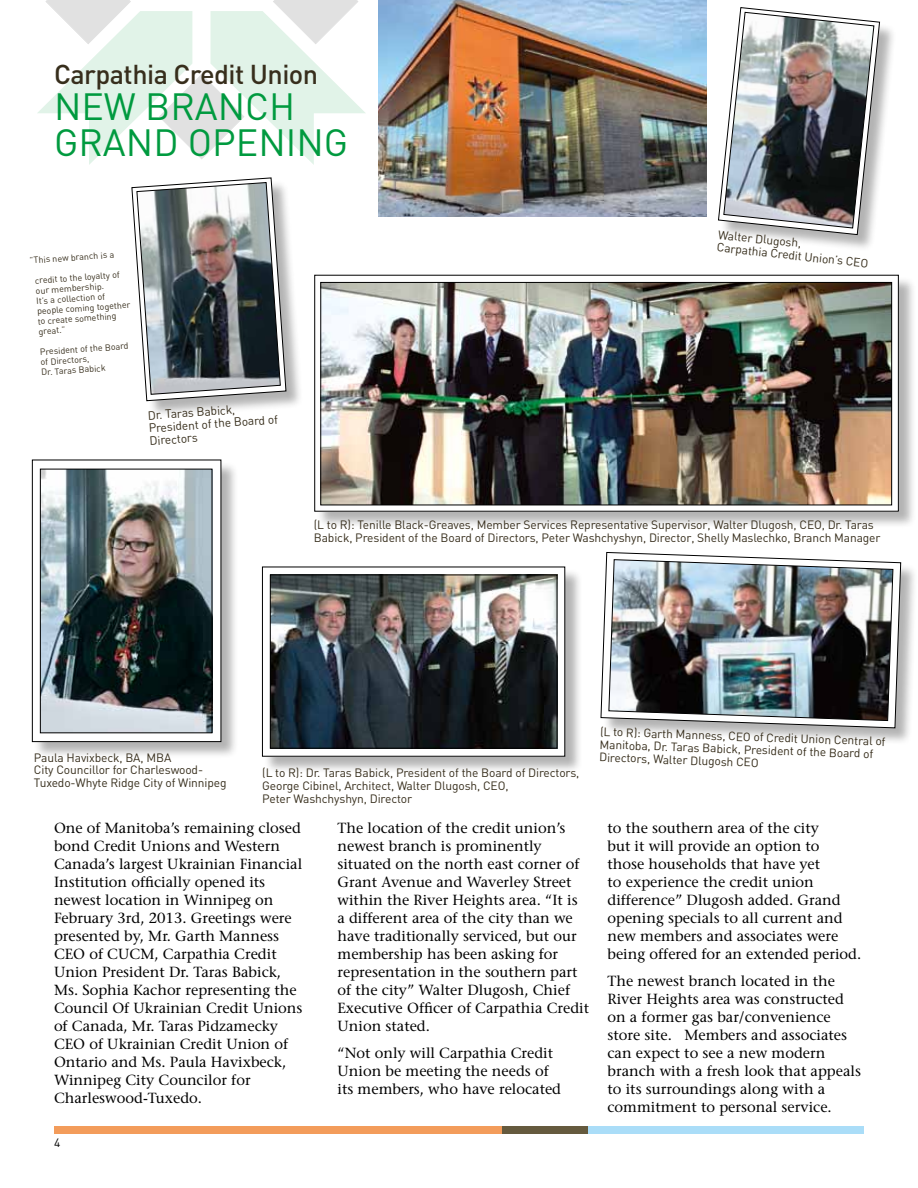
<style>
.page{position:relative;width:918px;height:1188px;background:#fff}
.page>*{position:absolute;margin:0;border:0;box-sizing:border-box;transform-origin:0 0}
.t1{font:37.5px "DIN";color:#009a3f}
.t2{font:500 27px "DIN";letter-spacing:-.02em;color:#372e1c}
.t3{font:14.7px/18px "Stone Serif";color:#000}
.t4{font:12px/12.8px "DIN";letter-spacing:-.01em;color:#372e1c}
.t5{font:12px "DIN";color:#000}
.t6{font:9px/10.2px "DIN";color:#372e1c}
</style>
<div class="page">
<div style="left:588px;top:1126px;width:276px;height:8px;background:#aaddf8"></div>
<div style="left:502px;top:1126px;width:86px;height:8px;background:#655a3e"></div>
<div style="left:54px;top:1126px;width:448px;height:8px;background:#f39c5b"></div>
<svg style="left:38px;top:0;width:327px;height:165px"></svg>
<img style="left:378px;top:0;width:328px;height:217px">
<div style="left:33px;top:461px;width:206px;height:298px;background:#000;opacity:.3"></div>
<div style="left:32px;top:460px;width:189px;height:282px;background:#fff"></div>
<div style="left:32px;top:460px;width:189px;height:282px;border:1px solid #000"></div>
<img style="left:42px;top:471px;width:168px;height:260px">
<div style="left:40px;top:469px;width:172px;height:264px;border:1px solid #000"></div>
<div style="left:316px;top:276px;width:600px;height:253px;background:#000;opacity:.3"></div>
<svg style="left:317px;top:277px;width:580px;height:232px"></svg>
<img style="left:323px;top:284px;width:567px;height:219px">
<div style="left:321px;top:282px;width:571px;height:223px;border:1px solid #000"></div>
<div style="left:602px;top:554px;width:316px;height:191px;background:#000;opacity:.3"></div>
<svg style="left:601px;top:552px;width:300px;height:176px"></svg>
<img style="left:609px;top:559px;width:284px;height:162px">
<div style="left:264px;top:568px;width:319px;height:206px;background:#000;opacity:.3"></div>
<div style="left:262px;top:567px;width:303px;height:189px;background:#fff"></div>
<img style="left:272px;top:577px;width:283px;height:169px">
<div style="left:270px;top:575px;width:287px;height:173px;border:1px solid #000"></div>
<div style="left:133px;top:179px;width:170px;height:239px;background:#000;opacity:.3"></div>
<img style="left:132px;top:178px;width:154px;height:223px">
<div style="left:720px;top:9px;width:176px;height:242px;background:#000;opacity:.3"></div>
<img style="left:718px;top:7px;width:162px;height:228px">
<h2 class="t2" style="left:54px;top:57px;width:266px">Carpathia Credit Union</h2>
<h1 class="t1" style="left:54px;top:83px;width:141px">new Branc</h1>
<h1 class="t1" style="left:269px;top:83px;width:28px">h</h1>
<h1 class="t1" style="left:54px;top:119px;width:49px">Grand</h1>
<h1 class="t1" style="left:188px;top:119px;width:93px">Opening</h1>
<p class="t6" style="left:29px;top:255px;width:86px;rotate:-4deg">“This new branch is a</p>
<p class="t6" style="left:35px;top:275px;width:95px;rotate:-4deg">credit to the loyalty of our membership.<br>It’s a collection of people coming together to create something great.”</p>
<p class="t6" style="left:40px;top:347px;width:90px;rotate:-4deg">President of the Board of Directors,<br>Dr. Taras Babick</p>
<p class="t4" style="left:147px;top:409px;width:131px;rotate:-4deg">Dr. Taras Babick,<br>President of the Board of<br>Directors</p>
<p class="t4" style="left:719px;top:228px;width:153px;rotate:6deg">Walter Dlugosh,<br>Carpathia Credit U nion’s CEO</p>
<p class="t4" style="left:314px;top:518px;width:568px">(L to R): Tenille Black-Greaves, Member Services Representative Supervisor, Walter Dlugosh, CEO, Dr. Taras<br>Babick, President of the Board of Directors, Peter Washchyshyn, Director, Shelly Maslechko, Branch Manager</p>
<p class="t4" style="left:34px;top:751px;width:194px">Paula H avixbeck, BA, MBA<br>City Councillor for Charleswood-<br>Tuxedo-Whyte Ridge City of Winnipeg</p>
<p class="t4" style="left:262px;top:766px;width:319px">(L to R): Dr. Taras Babick, President of the Board of Directors,<br>George Cibinel, Architect, Walter Dlugosh, CEO,<br>Peter Washchyshyn, Director</p>
<p class="t4" style="left:600px;top:725px;width:287px;rotate:2deg">(L to R): Garth Manness, CEO of Credit U nion Central of<br>Manitoba, Dr. Taras Babick, President of the Board of<br>Directors, Walter Dlugosh CEO</p>
<p class="t3" style="left:54px;top:819px;width:250px">One of Manitoba’s remaining closed bond Credit Unions and Western<br>Canada’s largest Ukrainian Financial<br>Institution officially opened its newest location in Winnipeg on<br>February 3rd, 2013. Greetings were presented by, Mr. Garth Manness<br>CEO of CUCM, Carpathia Credit<br>Union President Dr. Taras Babick,<br>Ms. Sophia Kachor representing the<br>Council Of Ukrainian Credit Unions of Canada, Mr. Taras Pidzamecky<br>CEO of Ukrainian Credit Union of<br>Ontario and Ms. Paula Havixbeck,<br>Winnipeg City Councilor for<br>Charleswood-Tuxedo.</p>
<p class="t3" style="left:338px;top:819px;width:253px">The location of the credit union’s newest branch is prominently situated on the north east corner of<br>Grant Avenue and Waverley Street within the River Heights area. “It is<br>a different area of the city than we have traditionally serviced, but our membership has been asking for representation in the southern part of the city” Walter Dlugosh, Chief<br>Executive Officer of Carpathia Credit<br>Union stated.</p>
<p class="t3" style="left:338px;top:1044px;width:225px">“Not only will Carpathia Credit<br>Union be meeting the needs of its members, who have relocated</p>
<p class="t5" style="left:54px;top:1135px;width:8px">4</p>
<p class="t3" style="left:608px;top:819px;width:255px">to the southern area of the city<br>but it will provide an option to<br>those households that have yet<br>to experience the credit union difference” Dlugosh added. Grand opening specials to all current and new members and associates were being offered for an extended period.</p>
<p class="t3" style="left:608px;top:971px;width:255px">The newest branch located in the River Heights area was constructed on a former gas bar/convenience store site. Members and associates can expect to see a new modern branch with a fresh look that appeals to its surroundings along with a commitment to personal service.</p>
</div>
